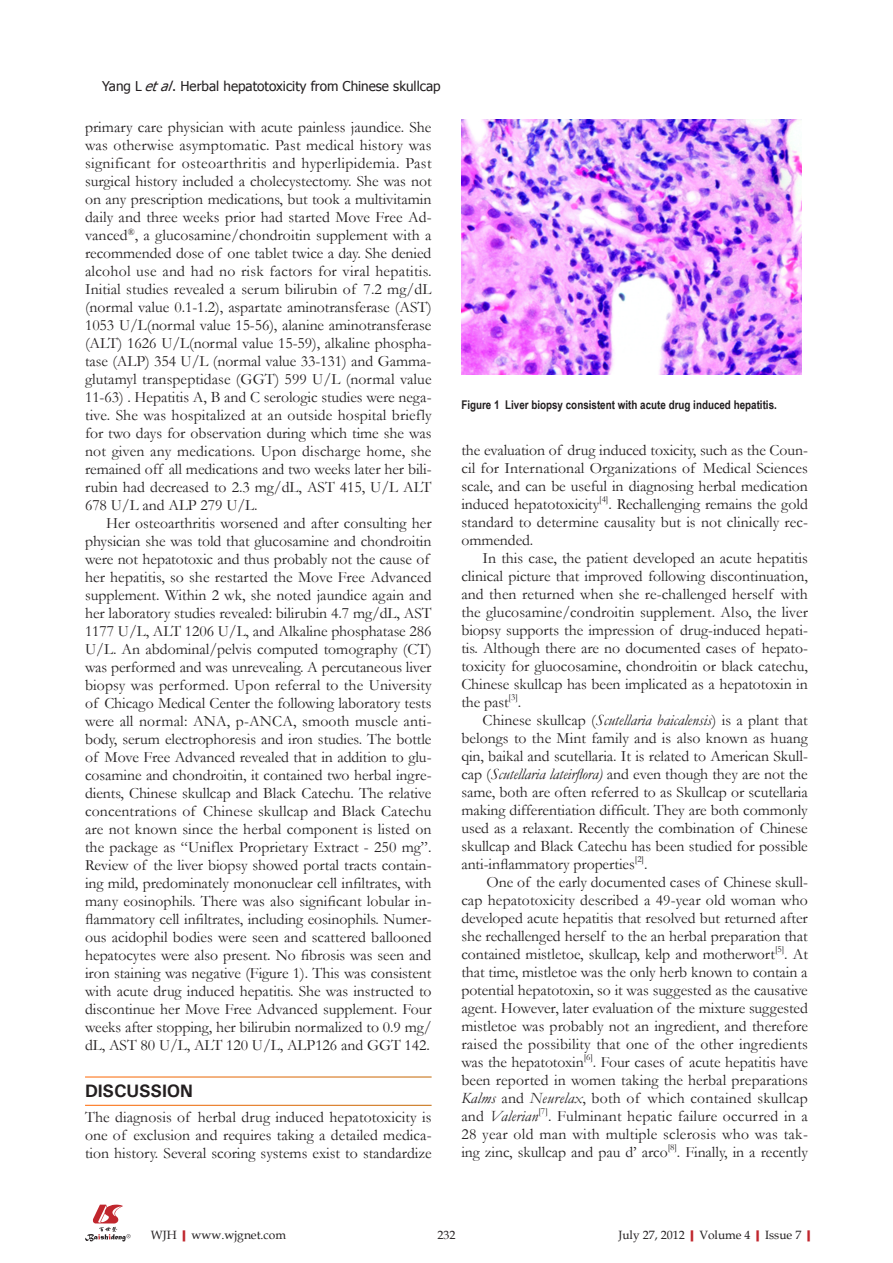
<style>
.page{position:relative;width:893px;height:1263px;background:#fff}
.page>*{position:absolute;margin:0;border:0;box-sizing:border-box;transform-origin:0 0}
.一级标题{font:700 18px "Univers";letter-spacing:-.01em;color:#231f20}
.正文文本缩进{font:15.75px/18px "Garamond";letter-spacing:-.005em;color:#231f20;text-align:justify}
.正文文本{font:15.75px/18px "Garamond";letter-spacing:-.005em;color:#231f20;text-align:justify}
.页眉{font:13.5px "Tahoma";color:#231f20}
.照片说明{font:700 12px "Arial Narrow";color:#231f20}
.t1{font:12px "Book Antiqua";color:#231f20}
.正文文本缩进-2{font:9.15px "Garamond";color:#231f20}
.正文文本-2{font:9.15px "Garamond";color:#231f20}
.s1{font-style:italic}
.s2{font-weight:700;color:#c0262d}
</style>
<div class="page">
<svg style="left:85px;top:1204px;width:46px;height:37px"></svg>
<img style="left:461px;top:119px;width:340px;height:255px">
<p class="页眉" style="left:102px;top:77px;width:340px">Yang L <span class="s1">etal</span>. Herbal hepatotoxicity from Chinese skullcap</p>
<p class="正文文本" style="left:85px;top:118px;width:348px">primary care physician with acute painless jaundice. She was otherwise asymptomatic. Past medical history was significant for osteoarthritis and hyperlipidemia. Past surgical history included a cholecystectomy. She was not on any prescription medications, but took a multivitamin daily and three weeks prior had started Move Free Ad&shy;vanced<sup>®</sup>, a glucosamine/chondroitin supplement with a recommended dose of one tablet twice a day. She denied alcohol use and had no risk factors for viral hepatitis.<br>Initial studies revealed a serum bilirubin of 7.2 mg/dL (normal value 0.1-1.2), aspartate aminotransferase (AST)<br>1053 U/L(normal value 15-56), alanine aminotransferase (ALT) 1626 U/L(normal value 15-59), alkaline phospha&shy;tase (ALP) 354 U/L (normal value 33-131) and Gamma&shy;glutamyl transpeptidase (GGT) 599 U/L (normal value 11-63) . Hepatitis A, B and C serologic studies were nega&shy;tive. She was hospitalized at an outside hospital briefly for two days for observation during which time she was not given any medications. Upon discharge home, she remained off all medications and two weeks later her bili&shy;rubin had decreased to 2.3 mg/dL, AST 415, U/L ALT 678 U/L and ALP 279 U/L.</p>
<p class="正文文本缩进" style="left:85px;top:514px;width:348px;text-align:left;text-indent:21px">Her osteoarthritis worsened and after consulting her physician she was told that glucosamine and chondroitin were not hepatotoxic and thus probably not the cause of her hepatitis, so she restarted the Move Free Advanced supplement. Within 2 wk, she noted jaundice again and her laboratory studies revealed: bilirubin 4.7 mg/dL, AST 1177 U/L, ALT 1206 U/L, and Alkaline phosphatase 286<br>U/L. An abdominal/pelvis computed tomography (CT) was performed and was unrevealing. A percutaneous liver biopsy was performed. Upon referral to the University of Chicago Medical Center the following laboratory tests were all normal: ANA, p-ANCA, smooth muscle anti&shy;body, serum electrophoresis and iron studies. The bottle of Move Free Advanced revealed that in addition to glu&shy;cosamine and chondroitin, it contained two herbal ingre&shy;dients, Chinese skullcap and Black Catechu. The relative concentrations of Chinese skullcap and Black Catechu are not known since the herbal component is listed on the package as “Uniflex Proprietary Extract - 250 mg”.<br>Review of the liver biopsy showed portal tracts contain&shy;ing mild, predominately mononuclear cell infiltrates, with many eosinophils. There was also significant lobular in&shy;flammatory cell infiltrates, including eosinophils. Numer&shy;ous acidophil bodies were seen and scattered ballooned hepatocytes were also present. No fibrosis was seen and iron staining was negative (Figure 1). This was consistent with acute drug induced hepatitis. She was instructed to discontinue her Move Free Advanced supplement. Four weeks after stopping, her bilirubin normalized to 0.9 mg/ dL, AST 80 U/L, ALT 120 U/L, ALP126 and GGT 142.</p>
<p class="一级标题" style="left:85px;top:1080px;width:110px">DISCUSSION</p>
<p class="正文文本" style="left:85px;top:1108px;width:348px">The diagnosis of herbal drug induced hepatotoxicity is one of exclusion and requires taking a detailed medica&shy;tion history. Several scoring systems exist to standardize</p>
<p class="照片说明" style="left:461px;top:396px;width:317px">Figure 1 Liver biopsy consistent with acute drug induced hepatitis.</p>
<p class="正文文本" style="left:461px;top:441px;width:348px">the evaluation of drug induced toxicity, such as the Coun&shy;cil for International Organizations of Medical Sciences scale, and can be useful in diagnosing herbal medication induced hepatotoxicity</p>
<p class="正文文本-2" style="left:599px;top:492px;width:11px">[4]</p>
<p class="正文文本" style="left:461px;top:495px;width:348px;text-indent:147px">. Rechallenging remains the gold standard to determine causality but is not clinically rec&shy;ommended.</p>
<p class="正文文本缩进" style="left:461px;top:549px;width:348px;text-indent:21px">In this case, the patient developed an acute hepatitis clinical picture that improved following discontinuation, and then returned when she re-challenged herself with the glucosamine/condroitin supplement. Also, the liver biopsy supports the impression of drug-induced hepati&shy;tis. Although there are no documented cases of hepato&shy;toxicity for gluocosamine, chondroitin or black catechu, Chinese skullcap has been implicated as a hepatotoxin in the past</p>
<p class="正文文本缩进-2" style="left:509px;top:690px;width:11px">[3]</p>
<p class="正文文本缩进" style="left:518px;top:693px;width:5px">.</p>
<p class="正文文本缩进" style="left:461px;top:711px;width:348px;text-indent:21px">Chinese skullcap (<span class="s1">Scutellaria baicalensis</span>) is a plant that belongs to the Mint family and is also known as huang qin, baikal and scutellaria. It is related to American Skull&shy;cap (<span class="s1">Scutellaria lateirflora)</span> and even though they are not the same, both are often referred to as Skullcap or scutellaria making differentiation difficult. They are both commonly used as a relaxant. Recently the combination of Chinese skullcap and Black Catechu has been studied for possible anti-inflammatory properties</p>
<p class="正文文本缩进-2" style="left:635px;top:852px;width:11px">[2]</p>
<p class="正文文本缩进" style="left:644px;top:855px;width:5px">.</p>
<p class="正文文本缩进" style="left:461px;top:873px;width:348px;text-indent:25px">One of the early documented cases of Chinese skull&shy;cap hepatotoxicity described a 49-year old woman who developed acute hepatitis that resolved but returned after she rechallenged herself to the an herbal preparation that contained mistletoe, skullcap, kelp and motherwort</p>
<p class="正文文本缩进-2" style="left:775px;top:942px;width:11px">[5]</p>
<p class="正文文本缩进" style="left:461px;top:945px;width:348px;text-indent:323px">. At that time, mistletoe was the only herb known to contain a potential hepatotoxin, so it was suggested as the causative agent. However, later evaluation of the mixture suggested mistletoe was probably not an ingredient, and therefore raised the possibility that one of the other ingredients was the hepatotoxin</p>
<p class="正文文本缩进-2" style="left:584px;top:1050px;width:11px">[6]</p>
<p class="正文文本缩进" style="left:461px;top:1053px;width:348px;text-indent:132px">. Four cases of acute hepatitis have been reported in women taking the herbal preparations <span class="s1">Kalms</span> and <span class="s1">Neurelax</span>, both of which contained skullcap and <span class="s1">Valerian</span></p>
<p class="正文文本缩进-2" style="left:538px;top:1104px;width:11px">[7]</p>
<p class="正文文本缩进" style="left:461px;top:1107px;width:348px;text-indent:87px">. Fulminant hepatic failure occurred in a 28 year old man with multiple sclerosis who was tak&shy;ing zinc, skullcap and pau d’ arco</p>
<p class="正文文本缩进-2" style="left:668px;top:1140px;width:11px">[8]</p>
<p class="正文文本缩进" style="left:677px;top:1143px;width:133px">. Finally, in a recently</p>
<p class="t1" style="left:151px;top:1226px;width:137px">WJH<span class="s2">|</span>www.wjgnet.com</p>
<p class="t1" style="left:437px;top:1226px;width:19px">232</p>
<p class="t1" style="left:618px;top:1226px;width:199px">July 27, 2012<span class="s2">|</span>Volume 4<span class="s2">|</span>Issue 7<span class="s2">|</span></p>
</div>
